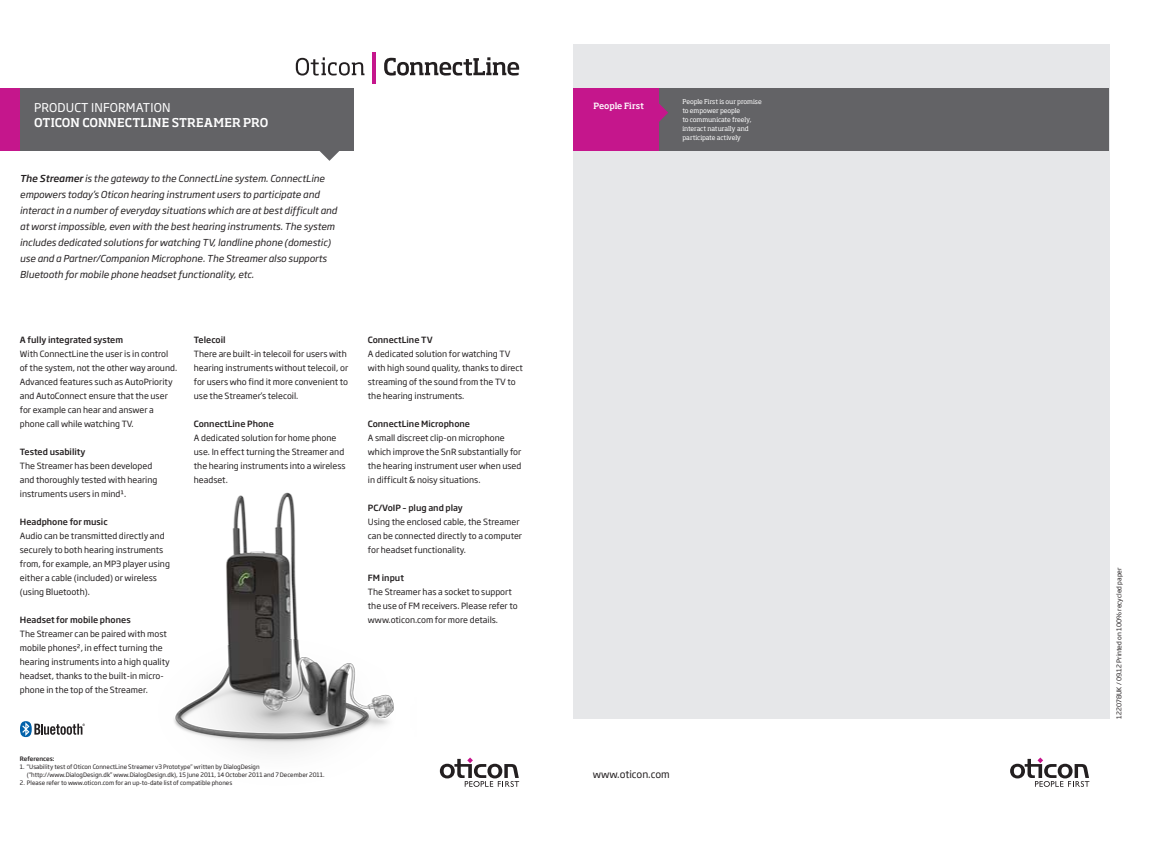
<style>
.page{position:relative;width:1149px;height:842px;background:#fff}
.page>*{position:absolute;margin:0;border:0;box-sizing:border-box;transform-origin:0 0}
.t1{font:500 12px "Soho Pro";letter-spacing:.015em;color:#fff}
.t2{font:12px "Soho Gothic Pro";letter-spacing:.015em;color:#fff}
.t3{font:10px "Soho Gothic Pro";color:#231f20}
.t4{font:italic 9.5px/16px "Soho Gothic Pro";color:#231f20}
.t5{font:8.5px/14px "Soho Gothic Pro";color:#231f20}
.t6{font:500 8.5px "Soho Gothic Pro";color:#231f20}
.t7{font:500 8.5px "Soho Pro";letter-spacing:-.015em;color:#fff}
.t8{font:6.5px/9px "Soho Pro";letter-spacing:-.02em;color:#fff}
.t9{font:6.5px "Soho Gothic Pro";color:#231f20}
.t10{font:6px/8px "Soho Gothic Pro";color:#231f20}
.t11{font:500 6px "Soho Gothic Pro";letter-spacing:-.015em;color:#231f20}
.s1{font-weight:500}
</style>
<div class="page">
<svg style="left:439px;top:757px;width:80px;height:30px"></svg>
<div style="left:20px;top:88px;width:333px;height:63px;background:#636366"></div>
<svg style="left:319px;top:151px;width:20px;height:10px"></svg>
<div style="left:0;top:88px;width:20px;height:63px;background:#c5168c"></div>
<div style="left:573px;top:44px;width:535px;height:675px;background:#e6e7e9"></div>
<svg style="left:1010px;top:757px;width:79px;height:30px"></svg>
<div style="left:655px;top:88px;width:453px;height:63px;background:#636366"></div>
<div style="left:573px;top:88px;width:85px;height:63px;background:#c5168c"></div>
<svg style="left:658px;top:103px;width:10px;height:20px"></svg>
<svg style="left:296px;top:57px;width:68px;height:19px"></svg>
<hr style="left:372px;top:52px;width:3px;height:32px;background:#c5168c">
<svg style="left:384px;top:57px;width:135px;height:19px"></svg>
<svg style="left:20px;top:721px;width:65px;height:16px"></svg>
<img style="left:174px;top:492px;width:220px;height:260px">
<h1 class="t2" style="left:34px;top:98px;width:138px">product information</h1>
<h1 class="t1" style="left:34px;top:114px;width:58px">OTICON CONN</h1>
<h1 class="t1" style="left:117px;top:114px;width:153px">ECTLINE STREAMER PRO</h1>
<p class="t4" style="left:20px;top:170px;width:318px"><span class="s1">The Streamer</span> is the gateway to the ConnectLine system. ConnectLine empowers today’s Oticon hearing instrument users to participate and interact in a number of everyday situations which are at best difficult and at worst impossible, even with the best hearing instruments. The system includes dedicated solutions for watching TV, landline phone (domestic) use and a Partner/Companion Microphone. The Streamer also supports Bluetooth for mobile phone headset functionality, etc.</p>
<p class="t6" style="left:20px;top:333px;width:105px">A fully integrated system</p>
<p class="t5" style="left:20px;top:346px;width:159px">With ConnectLine the user is in control of the system, not the other way around.<br>Advanced features such as AutoPriority and AutoConnect ensure that the user for example can hear and answer a phone call while watching TV.</p>
<p class="t6" style="left:20px;top:445px;width:67px">Tested usability</p>
<p class="t5" style="left:20px;top:458px;width:139px">The Streamer has been developed and thoroughly tested with hearing instruments users in mind1.</p>
<p class="t6" style="left:20px;top:515px;width:89px">Headphone for music</p>
<p class="t5" style="left:20px;top:528px;width:151px">Audio can be transmitted directly and securely to both hearing instruments from, for example, an MP3 player using either a cable (included) or wireless (using Bluetooth).</p>
<p class="t6" style="left:20px;top:613px;width:112px">Headset for mobile phones</p>
<p class="t5" style="left:20px;top:626px;width:151px">The Streamer can be paired with most mobile phones2, in effect turning the hearing instruments into a high quality headset, thanks to the built-in micro&shy;phone in the top of the Streamer.</p>
<p class="t6" style="left:194px;top:333px;width:33px">Telecoil</p>
<p class="t5" style="left:194px;top:346px;width:156px">There are built-in telecoil for users with hearing instruments without telecoil, or for users who find it more convenient to use the Streamer’s telecoil.</p>
<p class="t6" style="left:194px;top:417px;width:81px">ConnectLine Phone</p>
<p class="t5" style="left:194px;top:430px;width:153px">A dedicated solution for home phone use. I n effect turning the Streamer and the hearing instruments into a wireless headset.</p>
<p class="t6" style="left:368px;top:333px;width:66px">ConnectLine TV</p>
<p class="t5" style="left:368px;top:346px;width:156px">A dedicated solution for watching TV with high sound quality, thanks to direct streaming of the sound from the TV to the hearing instruments.</p>
<p class="t6" style="left:368px;top:417px;width:104px">ConnectLine Microphone</p>
<p class="t5" style="left:368px;top:430px;width:155px">A small discreet clip-on microphone which improve the SnR substantially for the hearing instrument user when used in difficult &amp; noisy situations.</p>
<p class="t6" style="left:368px;top:501px;width:96px">PC/VoIP – plug and play</p>
<p class="t5" style="left:368px;top:514px;width:156px">Using the enclosed cable, the Streamer can be connected directly to a computer for headset functionality.</p>
<p class="t6" style="left:368px;top:571px;width:38px">FM input</p>
<p class="t5" style="left:368px;top:584px;width:151px">The Streamer has a socket to support the use of FM receivers. Please refer to www.oticon.com for more details.</p>
<p class="t11" style="left:20px;top:753px;width:36px">References:</p>
<p class="t10" style="left:27px;top:762px;width:299px;text-indent:-7px">1. “Usability test of Oticon ConnectLine Streamer v3 Prototype” written by DialogDesign (“http://www.DialogDesign.dk” www.DialogDesign.dk), 15 June 2011, 14 October 2011 and 7 December 2011.</p>
<p class="t10" style="left:20px;top:778px;width:214px">2. Please refer to www.oticon.com for an up-to-date list of compatible phones</p>
<p class="t7" style="left:593px;top:100px;width:52px">PEOPLE FIRST</p>
<p class="t8" style="left:682px;top:97px;width:81px">People First is our promise to empower people<br>to communicate freely, interact naturally and participate actively</p>
<p class="t3" style="left:592px;top:767px;width:78px">www.oticon.com</p>
<p class="t9" style="left:1113px;top:719px;width:153px;rotate:-90deg">122078U K / 09.12 Printed on 100% recycled paper</p>
</div>
